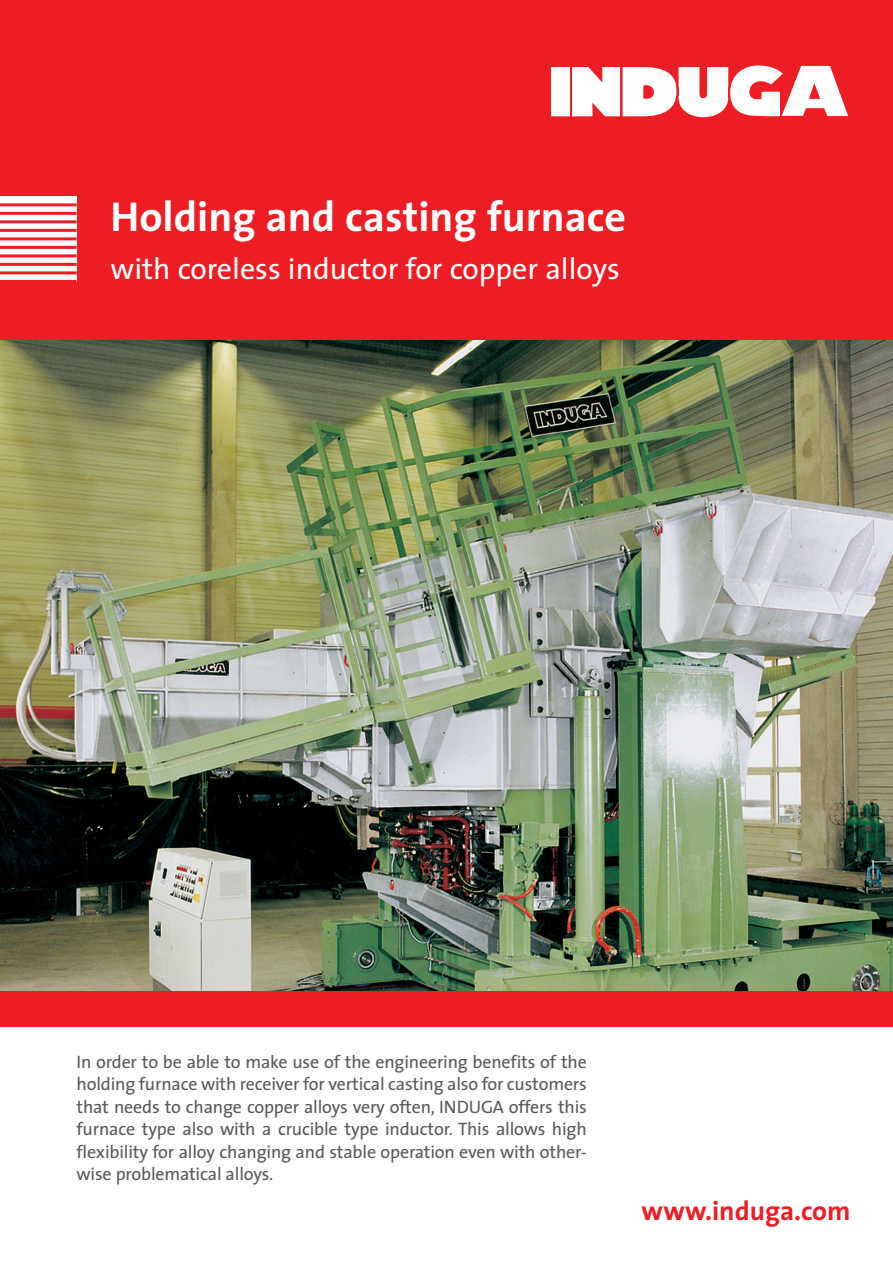
<style>
.page{position:relative;width:893px;height:1263px;background:#fff}
.page>*{position:absolute;margin:0;border:0;box-sizing:border-box;transform-origin:0 0}
.Head{font:700 42px "The Sans";color:#fff}
.Head-2{font:30px "The Sans";color:#fff}
.t1{font:700 27px "The Sans";color:#ee1d23}
.Subline{font:18px/22.5px "The Sans";letter-spacing:-.01em;color:#57585a;text-align:justify}
</style>
<div class="page">
<div style="left:0;top:0;width:893px;height:340px;background:#ee1d23"></div>
<div style="left:0;top:978px;width:893px;height:48px;background:#ee1d23"></div>
<img style="left:0;top:340px;width:893px;height:651px">
<svg style="left:0;top:196px;width:77px;height:84px;fill:#fff"></svg>
<hr style="left:0;top:203px;width:77px;height:3px;background:#ee1d23">
<hr style="left:0;top:212px;width:77px;height:3px;background:#ee1d23">
<hr style="left:0;top:220px;width:77px;height:3px;background:#ee1d23">
<hr style="left:0;top:229px;width:77px;height:3px;background:#ee1d23">
<hr style="left:0;top:237px;width:77px;height:3px;background:#ee1d23">
<hr style="left:0;top:246px;width:77px;height:3px;background:#ee1d23">
<hr style="left:0;top:254px;width:77px;height:3px;background:#ee1d23">
<hr style="left:0;top:263px;width:77px;height:3px;background:#ee1d23">
<hr style="left:0;top:271px;width:77px;height:3px;background:#ee1d23">
<svg style="left:551px;top:65px;width:297px;height:53px"></svg>
<p class="Head" style="left:111px;top:182px;width:517px">Holding and casting furnace</p>
<p class="Head-2" style="left:111px;top:244px;width:511px">with coreless inductor for copper alloys</p>
<p class="Subline" style="left:77px;top:1050px;width:512px">In order to be able to make use of the engineering benefits of the holding furnace with receiver for vertical casting also for customers that needs to change copper alloys very often, INDUGA offers this furnace type also with a crucible type inductor. This allows high flexibility for alloy changing and stable operation even with other&shy;wise problematical alloys.</p>
<p class="t1" style="left:642px;top:1188px;width:210px">www.induga.com</p>
</div>
